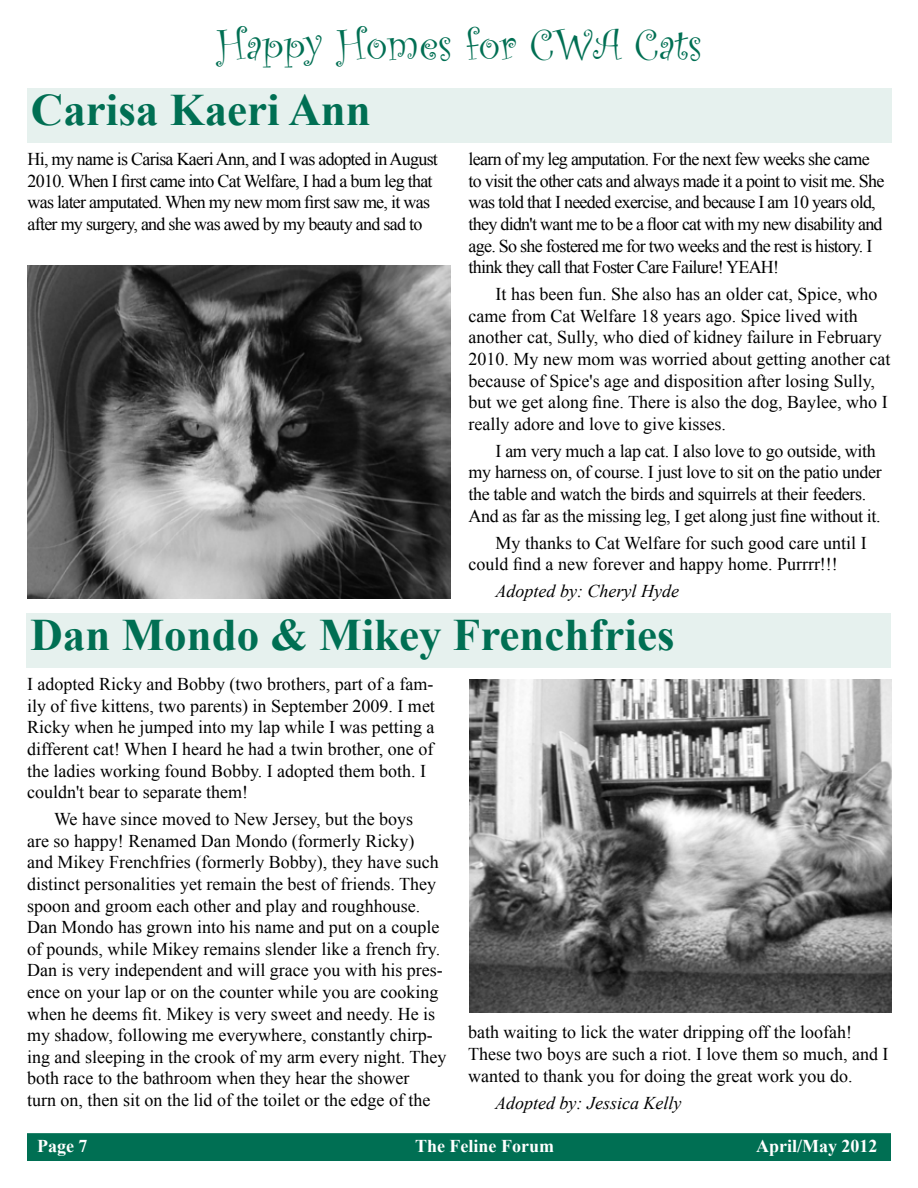
<style>
.page{position:relative;width:918px;height:1188px;background:#fff}
.page>*{position:absolute;margin:0;border:0;box-sizing:border-box;transform-origin:0 0}
.t1{font:700 45px "Times New Roman";color:#006f53}
.t2{font:45px "Curlz";color:#006f53}
.t3{font:18px/21.6px "Times New Roman";color:#000}
.t4{font:18px/21.6px "Times New Roman";letter-spacing:-.04em;color:#000}
.t5{font:18px/21.6px "Times New Roman";letter-spacing:-.02em;color:#000}
.t6{font:italic 18px "Times New Roman";color:#000}
.t7{font:700 18px "Times New Roman";color:#fff}
</style>
<div class="page">
<div style="left:27px;top:1133px;width:864px;height:28px;background:#006f53;border:2px solid #006f53"></div>
<div style="left:27px;top:613px;width:864px;height:55px;background:#e6f1ee"></div>
<div style="left:27px;top:89px;width:865px;height:54px;background:#e6f1ee"></div>
<img style="left:469px;top:679px;width:423px;height:333px">
<img style="left:28px;top:265px;width:422px;height:333px">
<h1 class="t2" style="left:217px;top:13px;width:487px">Happy Homes for CWA Cats</h1>
<h1 class="t1" style="left:31px;top:79px;width:341px">Carisa Kaeri Ann</h1>
<p class="t4" style="left:28px;top:148px;width:412px">Hi, my name is Carisa Kaeri Ann, and I was adopted in August 2010. When I first came into Cat Welfare, I had a bum leg that was later amputated. When my new mom first saw me, it was after my surgery, and she was awed by my beauty and sad to</p>
<p class="t4" style="left:469px;top:148px;width:417px">learn of my leg amputation. For the next few weeks she came to visit the other cats and always made it a point to visit me. She was told that I needed exercise, and because I am 10 years old, they didn't want me to be a floor cat with my new disability and age. So she fostered me for two weeks and the rest is history. I think they call that Foster Care Failure! YEAH!</p>
<p class="t3" style="left:469px;top:283px;width:423px;text-indent:27px">It has been fun. She also has an older cat, Spice, who came from Cat Welfare 18 years ago. Spice lived with another cat, Sully, who died of kidney failure in February 2010. My new mom was worried about getting another cat because of Spice's age and disposition after losing Sully, but we get along fine. There is also the dog, Baylee, who I really adore and love to give kisses.</p>
<p class="t5" style="left:469px;top:440px;width:415px;text-indent:27px">I am very much a lap cat. I also love to go outside, with my harness on, of course. I just love to sit on the patio under the table and watch the birds and squirrels at their feeders.<br>And as far as the missing leg, I get along just fine without it.</p>
<p class="t3" style="left:469px;top:532px;width:400px;text-indent:27px">My thanks to Cat Welfare for such good care until I could find a new forever and happy home. Purrrr!!!</p>
<p class="t6" style="left:496px;top:579px;width:185px">Adopted by: Cheryl Hyde</p>
<h1 class="t1" style="left:30px;top:604px;width:646px">Dan Mondo &amp; Mikey Frenchfries</h1>
<p class="t3" style="left:27px;top:673px;width:409px">I adopted Ricky and Bobby (two brothers, part of a fam&shy;ily of five kittens, two parents) in September 2009. I met Ricky when he jumped into my lap while I was petting a different cat! When I heard he had a twin brother, one of the ladies working found Bobby. I adopted them both. I couldn't bear to separate them!</p>
<p class="t3" style="left:27px;top:808px;width:421px;text-indent:27px">We have since moved to New Jersey, but the boys<br>are so happy! Renamed Dan Mondo (formerly Ricky)<br>and Mikey Frenchfries (formerly Bobby), they have such distinct personalities yet remain the best of friends. They spoon and groom each other and play and roughhouse.<br>Dan Mondo has grown into his name and put on a couple of pounds, while Mikey remains slender like a french fry.<br>Dan is very independent and will grace you with his pres&shy;ence on your lap or on the counter while you are cooking when he deems fit. Mikey is very sweet and needy. He is my shadow, following me everywhere, constantly chirp&shy;ing and sleeping in the crook of my arm every night. They both race to the bathroom when they hear the shower<br>turn on, then sit on the lid of the toilet or the edge of the</p>
<p class="t3" style="left:468px;top:1021px;width:422px">bath waiting to lick the water dripping off the loofah!<br>These two boys are such a riot. I love them so much, and I wanted to thank you for doing the great work you do.</p>
<p class="t6" style="left:495px;top:1090px;width:188px">Adopted by: Jessica Kelly</p>
<p class="t7" style="left:37px;top:1133px;width:52px">Page 7</p>
<p class="t7" style="left:415px;top:1133px;width:140px">The Feline Forum</p>
<p class="t7" style="left:756px;top:1133px;width:123px">April/May 2012</p>
</div>
